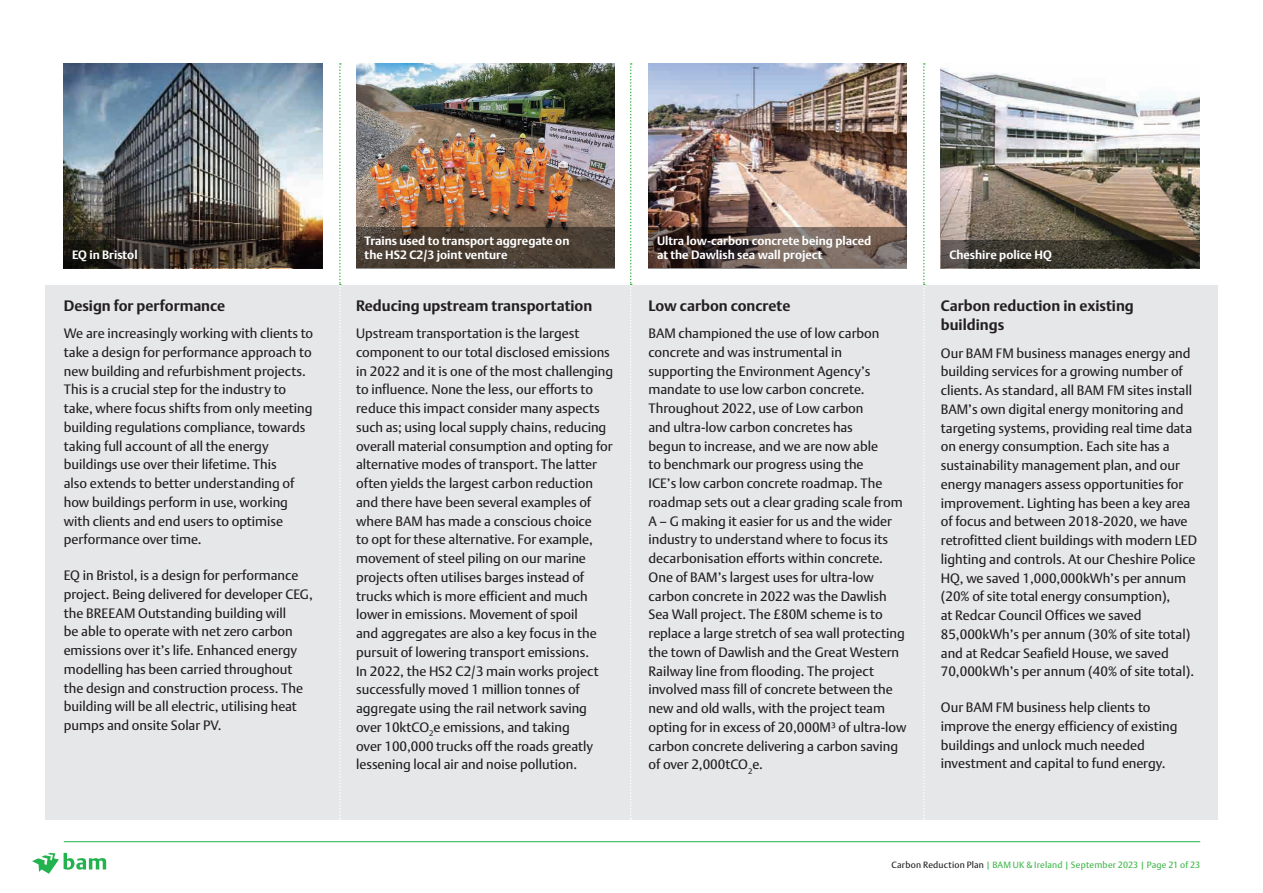
<style>
.page{position:relative;width:1263px;height:893px;background:#fff}
.page>*{position:absolute;margin:0;border:0;box-sizing:border-box;transform-origin:0 0}
.t1{font:700 15px/19.5px "DTL Argo T";color:#231f20}
.t2{font:13.5px/18.8px "DTL Argo T";color:#231f20}
.t3{font:700 12px/14.4px "DTL Argo T";color:#fff}
.t4{font:9px "DTL Argo T";letter-spacing:.02em;color:#40b649}
.s1{color:#231f20}
</style>
<div class="page">
<svg style="left:32px;top:853px;width:74px;height:21px"></svg>
<hr style="left:64px;top:841px;width:1136px;height:1px;background:#22b24e">
<img style="left:941px;top:68px;width:258px;height:173px">
<img style="left:648px;top:63px;width:259px;height:164px">
<img style="left:356px;top:64px;width:258px;height:163px">
<img style="left:64px;top:64px;width:258px;height:177px">
<div style="left:45px;top:285px;width:1172px;height:535px;background:#e6e7e9"></div>
<svg style="left:923px;top:63px;width:2px;height:757px"></svg>
<svg style="left:630px;top:63px;width:2px;height:757px"></svg>
<svg style="left:339px;top:63px;width:2px;height:757px"></svg>
<svg style="left:356px;top:227px;width:258px;height:41px;background:#4a3e32"></svg>
<svg style="left:64px;top:241px;width:258px;height:27px;background:#302821"></svg>
<svg style="left:648px;top:227px;width:259px;height:41px;background:#5e4f49"></svg>
<svg style="left:941px;top:241px;width:258px;height:27px;background:#36332b"></svg>
<p class="t3" style="left:365px;top:234px;width:206px">Trains used to transport aggregate on</p>
<p class="t3" style="left:72px;top:247px;width:67px">EQ in Bristol</p>
<p class="t3" style="left:365px;top:248px;width:144px">the HS2 C2/3 joint venture</p>
<p class="t1" style="left:64px;top:296px;width:163px">Design for performance</p>
<p class="t2" style="left:64px;top:324px;width:251px">We are increasingly working with clients to take a design for performance approach to new building and refurbishment projects.<br>This is a crucial step for the industry to take, where focus shifts from only meeting building regulations compliance, towards taking full account of all the energy buildings use over their lifetime. This<br>also extends to better understanding of how buildings perform in use, working with clients and end users to optimise performance over time.</p>
<p class="t2" style="left:64px;top:566px;width:251px">EQ in Bristol, is a design for performance project. Being delivered for developer CEG, the BREEAM Outstanding building will<br>be able to operate with net zero carbon emissions over it’s life. Enhanced energy modelling has been carried throughout the design and construction process. The building will be all electric, utilising heat pumps and onsite Solar PV.</p>
<p class="t1" style="left:356px;top:296px;width:238px">Reducing upstream transportation</p>
<p class="t2" style="left:356px;top:324px;width:259px">Upstream transportation is the largest component to our total disclosed emissions in 2022 and it is one of the most challenging to influence. None the less, our efforts to reduce this impact consider many aspects such as; using local supply chains, reducing overall material consumption and opting for alternative modes of transport. The latter often yields the largest carbon reduction and there have been several examples of where BAM has made a conscious choice<br>to opt for these alternative. For example, movement of steel piling on our marine projects often utilises barges instead of trucks which is more efficient and much lower in emissions. Movement of spoil<br>and aggregates are also a key focus in the pursuit of lowering transport emissions.<br>In 2022, the HS2 C2/3 main works project successfully moved 1 million tonnes of aggregate using the rail network saving over 10ktCO<sub>2</sub>e emissions, and taking<br>over 100,000 trucks off the roads greatly lessening local air and noise pollution.</p>
<p class="t3" style="left:657px;top:234px;width:216px">Ultra low-carbon concrete being placed at the Dawlish sea wall project</p>
<p class="t1" style="left:648px;top:296px;width:143px">Low carbon concrete</p>
<p class="t2" style="left:648px;top:324px;width:259px">BAM championed the use of low carbon concrete and was instrumental in supporting the Environment Agency’s mandate to use low carbon concrete.<br>Throughout 2022, use of Low carbon<br>and ultra-low carbon concretes has<br>begun to increase, and we are now able<br>to benchmark our progress using the<br>ICE’s low carbon concrete roadmap. The roadmap sets out a clear grading scale from A – G making it easier for us and the wider industry to understand where to focus its decarbonisation efforts within concrete.<br>One of BAM’s largest uses for ultra-low carbon concrete in 2022 was the Dawlish Sea Wall project. The £80M scheme is to replace a large stretch of sea wall protecting the town of Dawlish and the Great Western Railway line from flooding. The project involved mass fill of concrete between the new and old walls, with the project team opting for in excess of 20,000M³ of ultra-low carbon concrete delivering a carbon saving of over 2,000tCO<sub>2</sub>e.</p>
<p class="t3" style="left:949px;top:247px;width:104px">Cheshire police HQ</p>
<p class="t1" style="left:941px;top:296px;width:194px">Carbon reduction in existing buildings</p>
<p class="t2" style="left:941px;top:343px;width:258px">Our BAM FM business manages energy and building services for a growing number of clients. As standard, all BAM FM sites install BAM’s own digital energy monitoring and targeting systems, providing real time data on energy consumption. Each site has a sustainability management plan, and our energy managers assess opportunities for improvement. Lighting has been a key area of focus and between 2018-2020, we have retrofitted client buildings with modern LED lighting and controls. At our Cheshire Police HQ, we saved 1,000,000kWh’s per annum (20% of site total energy consumption),<br>at Redcar Council Offices we saved 85,000kWh’s per annum (30% of site total) and at Redcar Seafield House, we saved 70,000kWh’s per annum (40% of site total).</p>
<p class="t2" style="left:941px;top:698px;width:238px">Our BAM FM business help clients to improve the energy efficiency of existing buildings and unlock much needed investment and capital to fund energy.</p>
<p class="t4" style="left:891px;top:859px;width:310px"><span class="s1">Carbon Reduction Plan</span> | BAM UK &amp; Ireland | September 2023 | Page 21 of 23</p>
</div>
